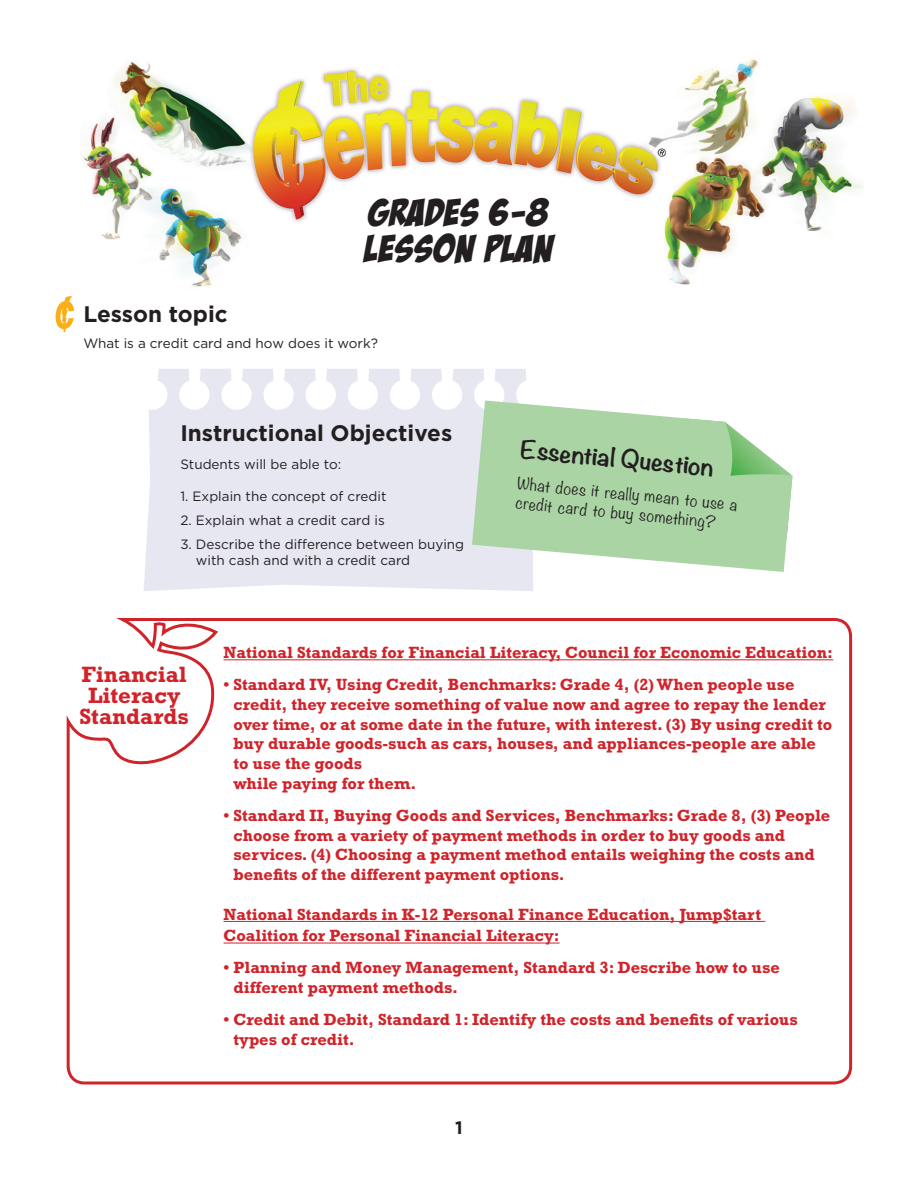
<style>
.page{position:relative;width:918px;height:1188px;background:#fff}
.page>*{position:absolute;margin:0;border:0;box-sizing:border-box;transform-origin:0 0}
.t1{font:37.5px/36px "Bada Boom BB";letter-spacing:.035em;color:#231f20;scale:1.1 1}
.t2{font:700 22.5px "Gotham";color:#231f20}
.t3{font:700 22.5px/21px "Rockwell Std";color:#d1232a;text-align:center}
.t4{font:700 22.5px "Noteworthy";color:#231f20;scale:1.1 1}
.t5{font:700 18px "Gotham";color:#231f20}
.t6{font:700 16.5px/19.8px "Rockwell Std";color:#d1232a}
.t7{font:300 15px/19.4px "Noteworthy";color:#231f20;scale:1.1 1}
.t8{font:13.5px/16.2px "Gotham";color:#231f20}
</style>
<div class="page">
<svg style="left:56px;top:296px;width:18px;height:36px"></svg>
<div style="left:144px;top:369px;width:389px;height:222px;background:#e7e7f2"></div>
<div style="left:137px;top:380px;width:30px;height:30px;background:#fff;border-radius:50%"></div>
<div style="left:264px;top:380px;width:30px;height:30px;background:#fff;border-radius:50%"></div>
<div style="left:390px;top:380px;width:30px;height:30px;background:#fff;border-radius:50%"></div>
<div style="left:516px;top:380px;width:30px;height:30px;background:#fff;border-radius:50%"></div>
<div style="left:179px;top:380px;width:31px;height:30px;background:#fff;border-radius:50%"></div>
<div style="left:306px;top:380px;width:30px;height:30px;background:#fff;border-radius:50%"></div>
<div style="left:432px;top:380px;width:30px;height:30px;background:#fff;border-radius:50%"></div>
<div style="left:221px;top:380px;width:31px;height:30px;background:#fff;border-radius:50%"></div>
<div style="left:348px;top:380px;width:30px;height:30px;background:#fff;border-radius:50%"></div>
<div style="left:474px;top:380px;width:30px;height:30px;background:#fff;border-radius:50%"></div>
<svg style="left:146px;top:369px;width:13px;height:12px"></svg>
<svg style="left:273px;top:369px;width:12px;height:12px"></svg>
<svg style="left:399px;top:369px;width:12px;height:12px"></svg>
<svg style="left:526px;top:369px;width:7px;height:12px"></svg>
<svg style="left:189px;top:369px;width:12px;height:12px"></svg>
<svg style="left:315px;top:369px;width:12px;height:12px"></svg>
<svg style="left:441px;top:369px;width:13px;height:12px"></svg>
<svg style="left:231px;top:369px;width:12px;height:12px"></svg>
<svg style="left:357px;top:369px;width:12px;height:12px"></svg>
<svg style="left:483px;top:369px;width:13px;height:12px"></svg>
<svg style="left:472px;top:400px;width:320px;height:172px;fill:#abd4a5"></svg>
<svg style="left:66px;top:618px;width:787px;height:467px"></svg>
<img style="left:83px;top:59px;width:780px;height:228px">
<svg style="left:295px;top:192px;width:332px;height:79px"></svg>
<h1 class="t1" style="left:365px;top:194px;width:173px">GRADES 6-8<br>LESSON PLAN</h1>
<h2 class="t2" style="left:83px;top:299px;width:146px">Lesson topic</h2>
<p class="t8" style="left:83px;top:335px;width:296px">What is a credit card and how does it work?</p>
<h2 class="t2" style="left:180px;top:418px;width:273px">Instructional Objectives</h2>
<p class="t8" style="left:180px;top:456px;width:162px">Students will be able to:</p>
<p class="t8" style="left:180px;top:488px;width:208px">1. Explain the concept of credit</p>
<p class="t8" style="left:180px;top:512px;width:206px">2. Explain what a credit card is</p>
<p class="t8" style="left:196px;top:536px;width:270px;text-indent:-16px">3. Describe the difference between buying with cash and with a credit card</p>
<h2 class="t4" style="left:523px;top:428px;width:178px;rotate:6deg">Essential Question</h2>
<p class="t7" style="left:518px;top:474px;width:202px;rotate:5deg">What does it really mean to use a credit card to buy something?</p>
<h2 class="t3" style="left:79px;top:663px;width:111px">Financial<br>Literacy<br>Standards</h2>
<p class="t6" style="left:224px;top:642px;width:611px">National Standards for Financial Literacy, Council for Economic Education:</p>
<p class="t6" style="left:234px;top:674px;width:600px;text-indent:-10px">• Standard IV, Using Credit, Benchmarks: Grade 4, (2) When people use credit, they receive something of value now and agree to repay the lender over time, or at some date in the future, with interest. (3) By using credit to buy durable goods-such as cars, houses, and appliances-people are able to use the goods<br>while paying for them.</p>
<p class="t6" style="left:234px;top:805px;width:598px;text-indent:-10px">• Standard II, Buying Goods and Services, Benchmarks: Grade 8, (3) People choose from a variety of payment methods in order to buy goods and services. (4) Choosing a payment method entails weighing the costs and benefits of the different payment options.</p>
<p class="t6" style="left:224px;top:903px;width:539px;line-height:21.6px">National Standards in K-12 Personal Finance Education, Jump$tart<br>Coalition for Personal Financial Literacy:</p>
<p class="t6" style="left:234px;top:957px;width:548px;text-indent:-10px">• Planning and Money Management, Standard 3: Describe how to use different payment methods.</p>
<p class="t6" style="left:234px;top:1009px;width:566px;text-indent:-10px">• Credit and Debit, Standard 1: Identify the costs and benefits of various types of credit.</p>
<p class="t5" style="left:455px;top:1116px;width:9px">1</p>
</div>
